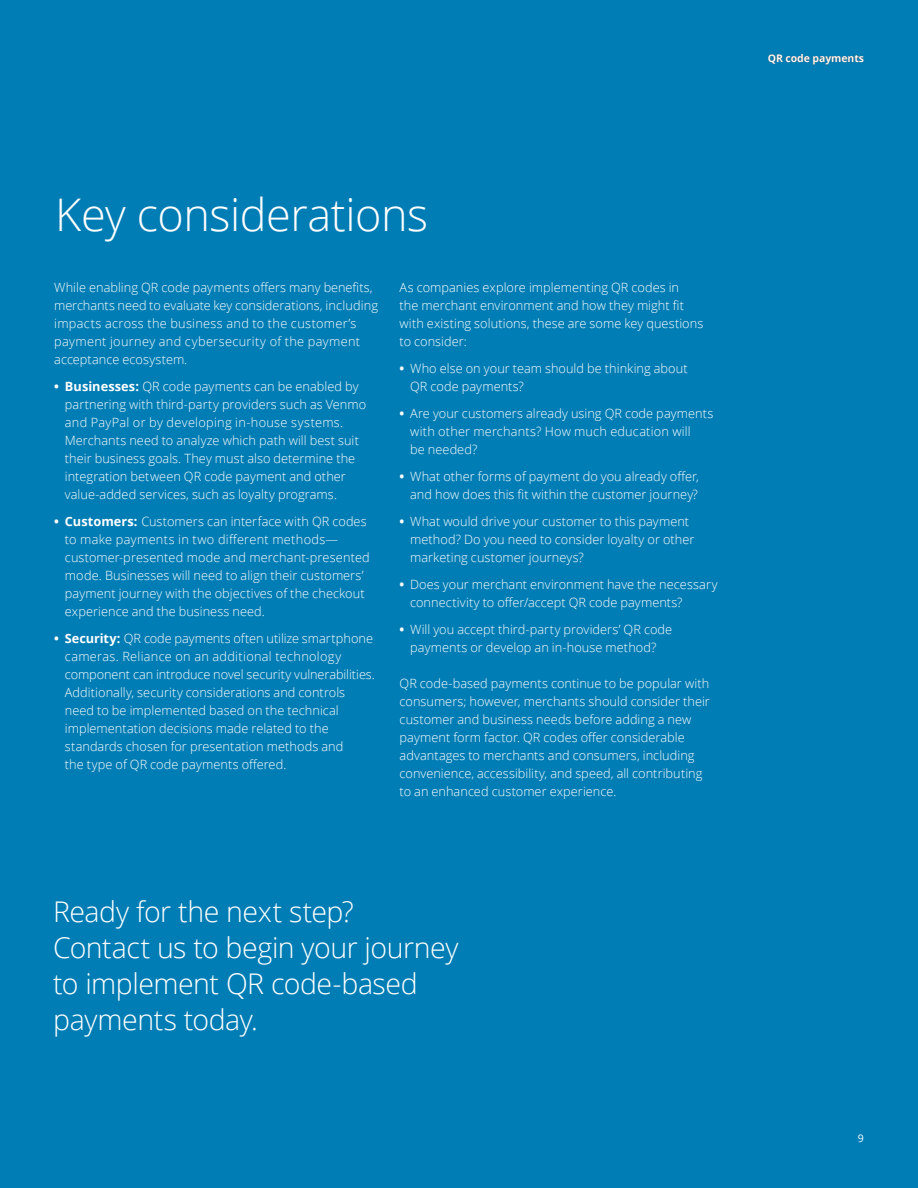
<style>
.page{position:relative;width:918px;height:1188px;background:#007db5}
.page>*{position:absolute;margin:0;border:0;box-sizing:border-box;transform-origin:0 0}
.Story_heading_light{font:300 45px "Open Sans";letter-spacing:-.01em;color:#fff}
.Quote_pullout__mediu{font:300 28.5px/36px "Open Sans";letter-spacing:-.015em;color:#fff}
.Body_copy__8_5_12pt{font:300 12.75px/18px "Open Sans";letter-spacing:.005em;color:#fff}
.Brochure_title_left{font:700 10.5px "Open Sans";letter-spacing:-.01em;color:#fff}
.Folio_right__7_9_5pt{font:10.5px "Open Sans";color:#fff}
.s1{font-weight:700}
</style>
<div class="page">
<p class="Brochure_title_left" style="left:768px;top:51px;width:98px">QR code payments</p>
<p class="Story_heading_light" style="left:55px;top:184px;width:374px">Key considerations</p>
<p class="Body_copy__8_5_12pt" style="left:54px;top:278px;width:326px">While enabling QR code payments offers many benefits, merchants need to evaluate key considerations, including impacts across the business and to the customer’s payment journey and cybersecurity of the payment acceptance ecosystem.</p>
<p class="Body_copy__8_5_12pt" style="left:65px;top:377px;width:303px;text-indent:-11px"><span class="s1">• Businesses:</span> QR code payments can be enabled by partnering with third-party providers such as Venmo and PayPal or by developing in-house systems.<br>Merchants need to analyze which path will best suit their business goals. They must also determine the integration between QR code payment and other value-added services, such as loyalty programs.</p>
<p class="Body_copy__8_5_12pt" style="left:65px;top:512px;width:306px;text-indent:-11px"><span class="s1">• Customers:</span> Customers can interface with QR codes to make payments in two different methods— customer-presented mode and merchant-presented mode. Businesses will need to align their customers’ payment journey with the objectives of the checkout experience and the business need.</p>
<p class="Body_copy__8_5_12pt" style="left:65px;top:629px;width:312px;text-indent:-11px"><span class="s1">• Security:</span> QR code payments often utilize smartphone cameras. Reliance on an additional technology component can introduce novel security vulnerabilities.<br>Additionally, security considerations and controls need to be implemented based on the technical implementation decisions made related to the standards chosen for presentation methods and<br>the type of QR code payments offered.</p>
<p class="Body_copy__8_5_12pt" style="left:400px;top:278px;width:305px">As companies explore implementing QR codes in<br>the merchant environment and how they might fit with existing solutions, these are some key questions to consider:</p>
<p class="Body_copy__8_5_12pt" style="left:410px;top:359px;width:279px;text-indent:-11px"><span class="s1">•</span> Who else on your team should be thinking about<br>QR code payments?</p>
<p class="Body_copy__8_5_12pt" style="left:410px;top:404px;width:305px;text-indent:-11px"><span class="s1">•</span> Are your customers already using QR code payments with other merchants? How much education will<br>be needed?</p>
<p class="Body_copy__8_5_12pt" style="left:400px;top:467px;width:301px;text-align:right"><span class="s1">•</span> What other forms of payment do you already offer, and how does this fit within the customer journey?</p>
<p class="Body_copy__8_5_12pt" style="left:410px;top:512px;width:286px;text-indent:-11px"><span class="s1">•</span> What would drive your customer to this payment method? Do you need to consider loyalty or other marketing customer journeys?</p>
<p class="Body_copy__8_5_12pt" style="left:410px;top:575px;width:309px;text-indent:-11px"><span class="s1">•</span> Does your merchant environment have the necessary connectivity to offer/accept QR code payments?</p>
<p class="Body_copy__8_5_12pt" style="left:400px;top:620px;width:274px;text-align:center"><span class="s1">•</span> Will you accept third-party providers’ QR code payments or develop an in-house method?</p>
<p class="Body_copy__8_5_12pt" style="left:400px;top:674px;width:312px">QR code-based payments continue to be popular with consumers; however, merchants should consider their customer and business needs before adding a new payment form factor. QR codes offer considerable advantages to merchants and consumers, including convenience, accessibility, and speed, all contributing to an enhanced customer experience.</p>
<p class="Quote_pullout__mediu" style="left:53px;top:893px;width:302px">Ready for the next step?</p>
<p class="Quote_pullout__mediu" style="left:53px;top:929px;width:407px">Contact us to begin your journey to implement QR code-based payments today.</p>
<p class="Folio_right__7_9_5pt" style="left:858px;top:1131px;width:8px">9</p>
</div>
